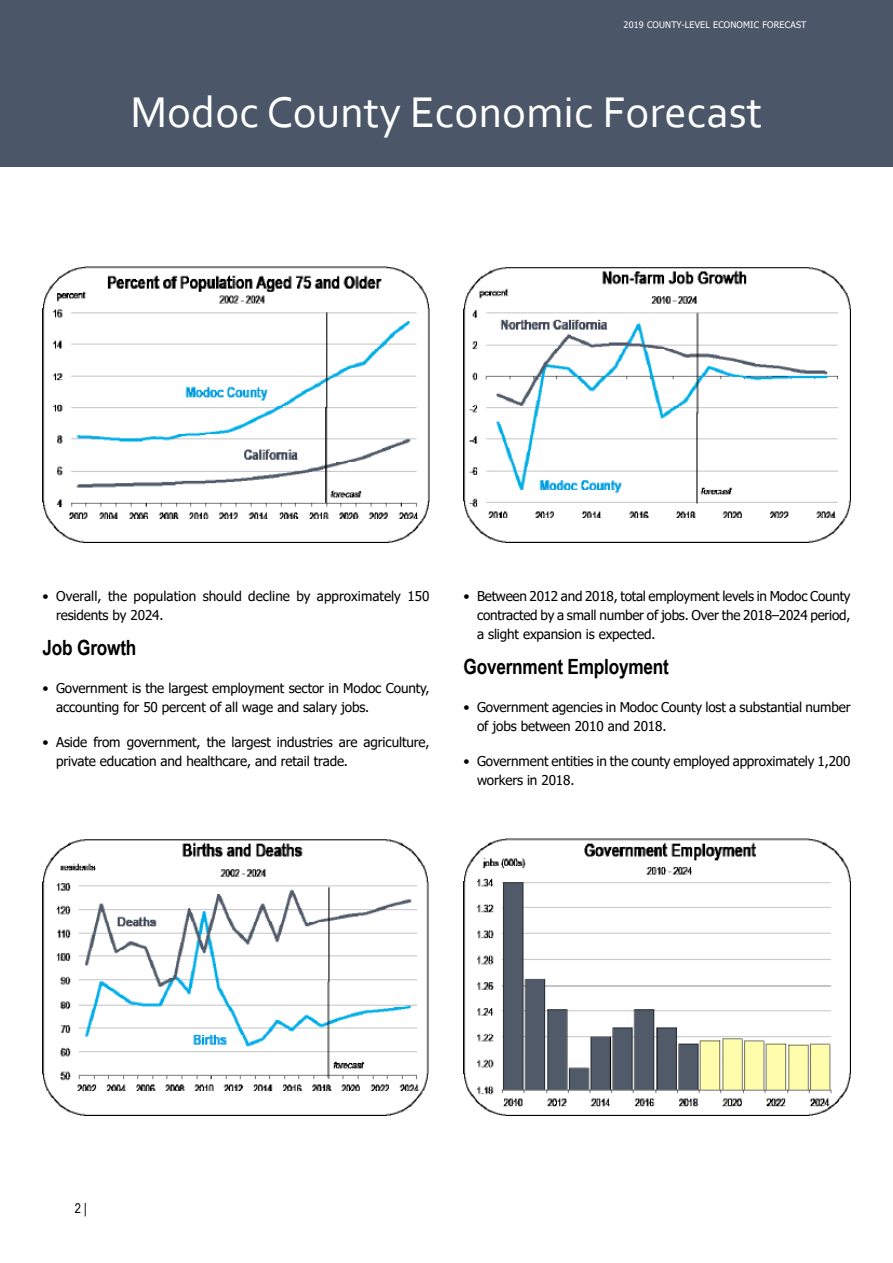
<style>
.page{position:relative;width:893px;height:1263px;background:#fff}
.page>*{position:absolute;margin:0;border:0;box-sizing:border-box;transform-origin:0 0}
.t1{font:45px "Corbel";color:#fff}
.Profile_Subhead_1{font:700 21px "Arial Narrow";letter-spacing:-.01em;color:#000}
.t2{font:13.5px/18.9px "Tahoma";letter-spacing:-.01em;color:#000}
.t3{font:13.5px "Arial Narrow";color:#000}
.t4{font:9px "Tahoma";letter-spacing:.02em;color:#fff}
.s1{font-family:"Myriad Pro"}
</style>
<div class="page">
<div style="left:0;top:0;width:893px;height:167px;background:#4b5768"></div>
<img style="left:43px;top:266px;width:387px;height:276px">
<img style="left:43px;top:839px;width:386px;height:276px">
<img style="left:463px;top:267px;width:387px;height:275px">
<img style="left:463px;top:838px;width:387px;height:277px">
<p class="t4" style="left:624px;top:19px;width:184px">2019 COUNTY-LEVEL ECONOMIC FORECAST</p>
<h1 class="t1" style="left:130px;top:84px;width:634px">Modoc County Economic Forecast</h1>
<p class="t2" style="left:56px;top:587px;width:375px;text-indent:-13px">• Overall, the population should decline by approximately 150 residents by 2024.</p>
<p class="Profile_Subhead_1" style="left:43px;top:632px;width:95px">Job Growth</p>
<p class="t2" style="left:56px;top:679px;width:375px;text-indent:-13px">• Government is the largest employment sector in Modoc County, accounting for 50 percent of all wage and salary jobs.</p>
<p class="t2" style="left:56px;top:733px;width:375px;text-indent:-13px">• Aside from government, the largest industries are agriculture, private education and healthcare, and retail trade.</p>
<p class="t2" style="left:477px;top:587px;width:375px;text-align:justify;text-indent:-14px">• Between 2012 and 2018, total employment levels in Modoc County contracted by a small number of jobs. Over the 2018–2024 period, a slight expansion is expected.</p>
<p class="Profile_Subhead_1" style="left:464px;top:651px;width:207px">Government Employment</p>
<p class="t2" style="left:477px;top:698px;width:375px;text-indent:-14px">• Government agencies in Modoc County lost a substantial number of jobs between 2010 and 2018.</p>
<p class="t2" style="left:477px;top:752px;width:375px;text-indent:-14px">• Government entities in the county employed approximately 1,200 workers in 2018.</p>
<p class="t3" style="left:75px;top:1198px;width:14px">2 <span class="s1">|</span></p>
</div>
